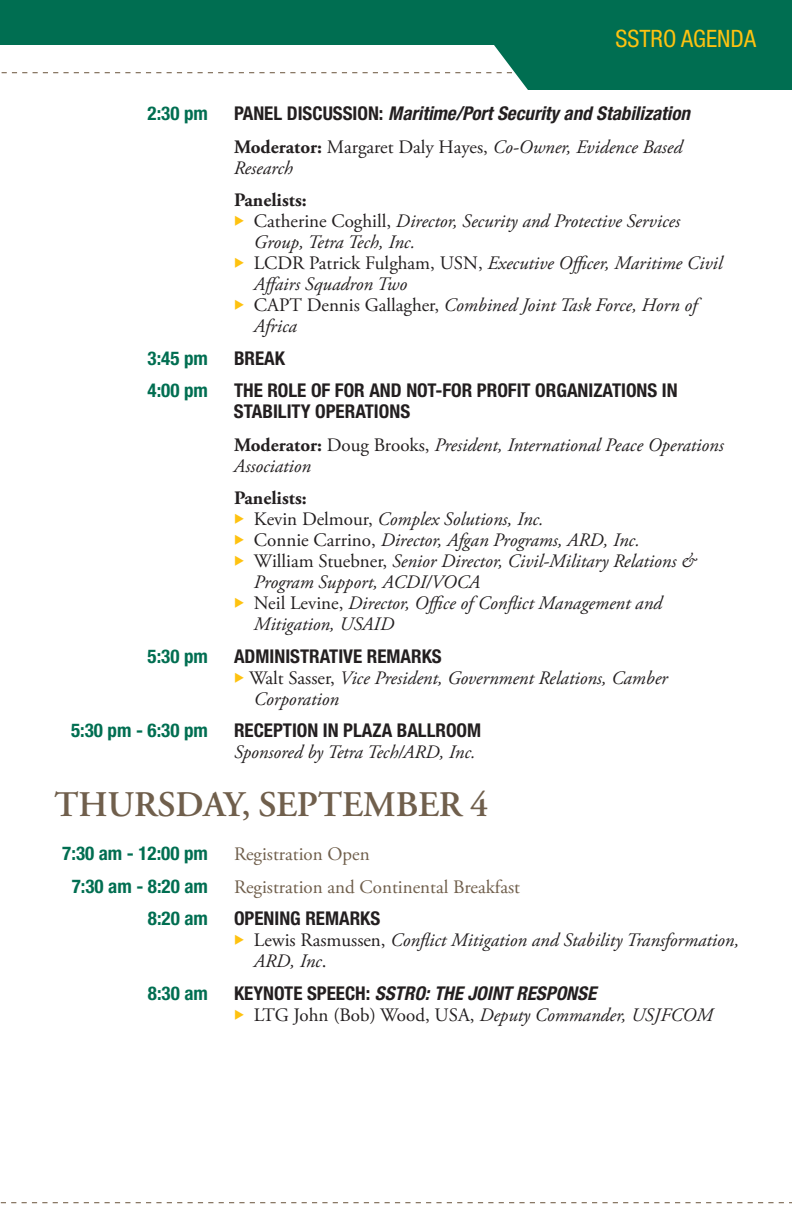
<style>
.page{position:relative;width:792px;height:1224px;background:#fff}
.page>*{position:absolute;margin:0;border:0;box-sizing:border-box;transform-origin:0 0}
.t1{font:600 36px "Adobe Garamond Pro";color:#705f4c}
.t2{font:condensed 24px "Helvetica Neue LT Std";color:#fec210}
.t3{font:italic 19px/21px "Adobe Garamond Pro";color:#231f20}
.t4{font:700 condensed 19px/21px "Helvetica Neue LT Std";color:#231f20}
.t5{font:700 condensed 19px "Helvetica Neue LT Std";color:#006e51}
.t6{font:italic 700 condensed 19px "Helvetica Neue LT Std";color:#231f20}
.t7{font:19px "Adobe Garamond Pro";color:#705f4c}
.t8{font:700 19px "Adobe Garamond Pro";color:#231f20}
.s1{font-style:normal}
.s2{font-weight:700;font-style:normal}
.s3{color:#fec210}
.s4{font-family:"Helvetica Neue LT Std";font-weight:700;font-style:normal;font-stretch:condensed}
.s5{font-style:italic}
</style>
<div class="page">
<svg style="left:0;top:0;width:792px;height:90px;fill:#006e51"></svg>
<svg style="left:0;top:72px;width:512px;height:1px"></svg>
<svg style="left:0;top:1202px;width:792px;height:1px"></svg>
<p class="t2" style="left:616px;top:25px;width:142px">SSTRO AGENDA</p>
<p class="t5" style="left:148px;top:102px;width:62px">2:30 PM</p>
<p class="t6" style="left:234px;top:102px;width:458px"><span class="s1">PANEL DISCUSSION:</span> Maritime/Port Security and Stabilization</p>
<p class="t3" style="left:234px;top:137px;width:450px"><span class="s2">Moderator:</span> <span class="s1">Margaret Daly Hayes,</span> Co-Owner, Evidence Based<br>Research</p>
<p class="t8" style="left:234px;top:189px;width:74px">Panelists:</p>
<p class="t3" style="left:254px;top:211px;width:428px;text-indent:-20px"><span class="s3">◆</span> <span class="s1">Catherine Coghill,</span> Director, Security and Protective Services<br>Group, Tetra Tech, Inc.</p>
<p class="t3" style="left:254px;top:253px;width:470px;text-indent:-20px"><span class="s3">◆</span> <span class="s1">LCDR Patrick Fulgham, USN,</span> Executive Officer, Maritime Civil<br>Affairs Squadron Two</p>
<p class="t3" style="left:254px;top:295px;width:445px;text-indent:-20px"><span class="s3">◆</span> <span class="s1">CAPT Dennis Gallagher,</span> Combined Joint Task Force, Horn of<br>Africa</p>
<p class="t5" style="left:148px;top:347px;width:62px">3:45 PM</p>
<p class="t4" style="left:234px;top:347px;width:53px">BREAK</p>
<p class="t5" style="left:148px;top:379px;width:62px">4:00 PM</p>
<p class="t4" style="left:234px;top:380px;width:445px">THE ROLE OF FOR AND NOT-FOR PROFIT ORGANIZATIONS IN<br>STABILITY OPERATIONS</p>
<p class="t3" style="left:234px;top:435px;width:491px"><span class="s2">Moderator:</span> <span class="s1">Doug Brooks,</span> President, International Peace Operations<br>Association</p>
<p class="t8" style="left:234px;top:487px;width:74px">Panelists:</p>
<p class="t3" style="left:234px;top:509px;width:311px"><span class="s3">◆</span> <span class="s1">Kevin Delmour,</span> Complex Solutions, Inc.</p>
<p class="t3" style="left:234px;top:530px;width:407px"><span class="s3">◆</span> <span class="s1">Connie Carrino,</span> Director, Afgan Programs, ARD, Inc.</p>
<p class="t3" style="left:254px;top:551px;width:443px;text-indent:-20px"><span class="s3">◆</span> <span class="s1">William Stuebner,</span> Senior Director, Civil-Military Relations &amp;<br>Program Support, ACDI/VOCA</p>
<p class="t3" style="left:254px;top:593px;width:410px;text-indent:-20px"><span class="s3">◆</span> <span class="s1">Neil Levine,</span> Director, Office of Conflict Management and<br>Mitigation, USAID</p>
<p class="t5" style="left:148px;top:645px;width:62px">5:30 PM</p>
<p class="t4" style="left:234px;top:645px;width:209px">AD MINISTRATIVE REMARKS</p>
<p class="t3" style="left:254px;top:668px;width:415px;text-indent:-20px"><span class="s3">◆</span> <span class="s1">Walt Sasser,</span> Vice President, Government Relations, Camber<br>Corporation</p>
<p class="t5" style="left:71px;top:719px;width:138px">5:30 PM - 6:30 PM</p>
<p class="t3" style="left:234px;top:721px;width:249px"><span class="s4">RECEPTION IN PLAZA BALLROOM<br></span>Sponsored by Tetra Tech/ARD, Inc.</p>
<p class="t1" style="left:54px;top:783px;width:50px">THURSDA</p>
<p class="t1" style="left:224px;top:783px;width:75px">Y, SEPTEMBER</p>
<p class="t1" style="left:470px;top:783px;width:20px">4</p>
<p class="t5" style="left:62px;top:842px;width:147px">7:30 AM - 12:00 PM</p>
<p class="t7" style="left:234px;top:843px;width:137px">Registration Open</p>
<p class="t5" style="left:72px;top:874px;width:138px">7:30 AM - 8:20 AM</p>
<p class="t7" style="left:234px;top:875px;width:288px">Registration and Continental Breakfast</p>
<p class="t5" style="left:148px;top:907px;width:62px">8:20 AM</p>
<p class="t4" style="left:234px;top:908px;width:148px">OPENING REMARKS</p>
<p class="t3" style="left:254px;top:930px;width:487px;text-indent:-20px"><span class="s3">◆</span> <span class="s1">Lewis Rasmussen,</span> Conflict Mitigation and Stability Transformation,<br>ARD, Inc<span class="s1">.</span></p>
<p class="t5" style="left:148px;top:981px;width:62px">8:30 AM</p>
<p class="t4" style="left:234px;top:982px;width:253px">KEYNOTE S PEECH: <span class="s5">SSTRO: The Joint</span></p>
<p class="t6" style="left:516px;top:981px;width:32px">Respons</p>
<p class="t6" style="left:587px;top:981px;width:11px">e</p>
<p class="t3" style="left:234px;top:1005px;width:481px"><span class="s3">◆</span> <span class="s1">LTG John (Bob) Wood, USA,</span> Deputy Commander, USJFCOM</p>
</div>
